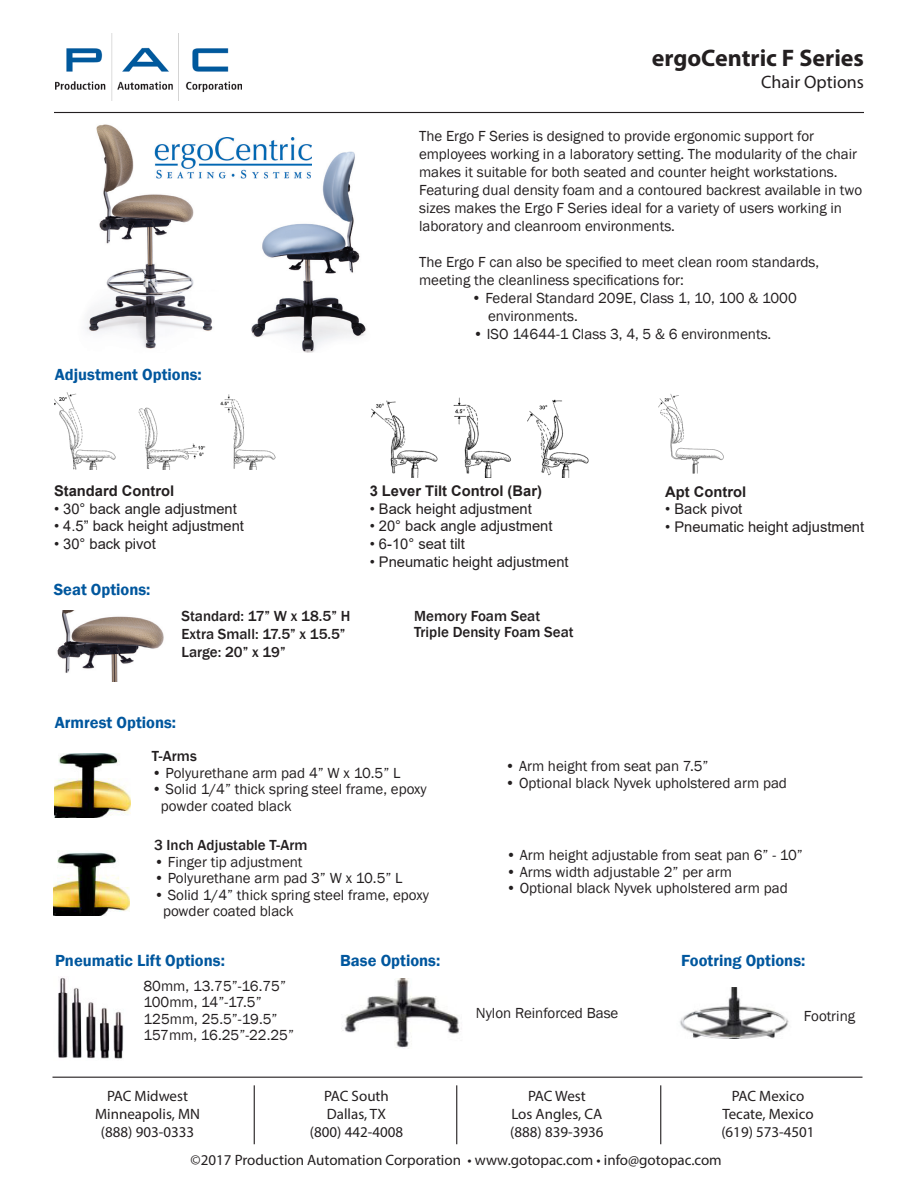
<style>
.page{position:relative;width:918px;height:1188px;background:#fff}
.page>*{position:absolute;margin:0;border:0;box-sizing:border-box;transform-origin:0 0}
.t1{font:700 24px "Myriad Pro";color:#231f20}
.t2{font:18px "Myriad Pro";color:#231f20}
.t3{font:600 16.5px "Franklin Gothic";color:#00579e}
.t4{font:15px/18px "Franklin Gothic";color:#231f20}
.t5{font:15px/18px "Myriad Pro";color:#231f20;text-align:center}
.t6{font:500 15px "Franklin Gothic";color:#231f20}
.t7{font:14.7px "Arial";color:#231f20}
.t8{font:700 14.7px "Arial";color:#231f20}
</style>
<div class="page">
<img style="left:56px;top:33px;width:185px;height:68px">
<hr style="left:54px;top:112px;width:810px;height:1px;background:#231f20">
<hr style="left:52px;top:1077px;width:810px;height:1px;background:#231f20">
<hr style="left:254px;top:1085px;width:1px;height:59px;background:#231f20">
<hr style="left:456px;top:1085px;width:1px;height:59px;background:#231f20">
<hr style="left:660px;top:1085px;width:1px;height:59px;background:#231f20">
<img style="left:86px;top:124px;width:127px;height:225px">
<img style="left:251px;top:152px;width:115px;height:201px">
<img style="left:155px;top:138px;width:156px;height:43px">
<img style="left:54px;top:852px;width:76px;height:64px">
<img style="left:55px;top:754px;width:76px;height:63px">
<img style="left:658px;top:394px;width:66px;height:80px">
<img style="left:371px;top:397px;width:218px;height:80px">
<img style="left:54px;top:392px;width:222px;height:78px">
<img style="left:342px;top:979px;width:118px;height:69px">
<img style="left:58px;top:977px;width:66px;height:82px">
<img style="left:679px;top:987px;width:110px;height:52px">
<img style="left:57px;top:611px;width:107px;height:71px">
<p class="t1" style="left:652px;top:42px;width:214px">ergoCentric F Series</p>
<p class="t2" style="left:761px;top:70px;width:104px">Chair Options</p>
<p class="t3" style="left:55px;top:364px;width:149px">Adjustment Options:</p>
<p class="t4" style="left:419px;top:127px;width:445px">The Ergo F Series is designed to provide ergonomic support for employees working in a laboratory setting. The modularity of the chair makes it suitable for both seated and counter height workstations.<br>Featuring dual density foam and a contoured backrest available in two sizes makes the Ergo F Series ideal for a variety of users working in laboratory and cleanroom environments.</p>
<p class="t4" style="left:419px;top:253px;width:402px">The Ergo F can also be specified to meet clean room standards, meeting the cleanliness specifications for:</p>
<p class="t4" style="left:488px;top:289px;width:310px;text-indent:-16px">• Federal Standard 209E, Class 1, 10, 100 &amp; 1000 environments.</p>
<p class="t4" style="left:473px;top:325px;width:300px">• ISO 14644-1 Class 3, 4, 5 &amp; 6 environments.</p>
<p class="t8" style="left:54px;top:480px;width:122px">Standard Control</p>
<p class="t7" style="left:54px;top:498px;width:184px">• 30° back angle adjustment</p>
<p class="t7" style="left:54px;top:516px;width:192px">• 4.5” back height adjustment</p>
<p class="t7" style="left:54px;top:534px;width:103px">• 30° back pivot</p>
<p class="t3" style="left:54px;top:579px;width:98px">Seat Options:</p>
<p class="t6" style="left:182px;top:607px;width:170px">Standard: 17” W x 18.5” H</p>
<p class="t6" style="left:182px;top:625px;width:165px">Extra Small: 17.5” x 15.5”</p>
<p class="t6" style="left:182px;top:643px;width:106px">Large: 20” x 19”</p>
<p class="t8" style="left:370px;top:481px;width:174px">3 Lever Tilt Control (Bar)</p>
<p class="t7" style="left:370px;top:499px;width:164px">• Back height adjustment</p>
<p class="t7" style="left:370px;top:516px;width:184px">• 20° back angle adjustment</p>
<p class="t7" style="left:370px;top:534px;width:97px">• 6-10° seat tilt</p>
<p class="t7" style="left:370px;top:552px;width:201px">• Pneumatic height adjustment</p>
<p class="t6" style="left:414px;top:606px;width:128px">Memory Foam Seat</p>
<p class="t6" style="left:414px;top:623px;width:161px">Triple Density Foam Seat</p>
<p class="t3" style="left:55px;top:712px;width:123px">Armrest Options:</p>
<p class="t8" style="left:665px;top:481px;width:82px">Apt Control</p>
<p class="t7" style="left:665px;top:499px;width:79px">• Back pivot</p>
<p class="t7" style="left:665px;top:517px;width:201px">• Pneumatic height adjustment</p>
<p class="t6" style="left:152px;top:747px;width:46px">T-Arms</p>
<p class="t4" style="left:152px;top:764px;width:250px">• Polyurethane arm pad 4” W x 10.5” L</p>
<p class="t4" style="left:152px;top:781px;width:276px">• Solid 1/4” thick spring steel frame, epoxy</p>
<p class="t4" style="left:161px;top:797px;width:132px">powder coated black</p>
<p class="t6" style="left:154px;top:836px;width:155px">3 Inch Adjustable T-Arm</p>
<p class="t4" style="left:154px;top:853px;width:150px">• Finger tip adjustment</p>
<p class="t4" style="left:154px;top:869px;width:250px">• Polyurethane arm pad 3” W x 10.5” L</p>
<p class="t4" style="left:163px;top:887px;width:267px;line-height:16.5px;text-indent:-9px">• Solid 1/4” thick spring steel frame, epoxy powder coated black</p>
<p class="t4" style="left:505px;top:757px;width:205px">• Arm height from seat pan 7.5”</p>
<p class="t4" style="left:505px;top:774px;width:283px">• Optional black Nyvek upholstered arm pad</p>
<p class="t4" style="left:506px;top:847px;width:298px">• Arm height adjustable from seat pan 6” - 10”</p>
<p class="t4" style="left:506px;top:863px;width:227px">• Arms width adjustable 2” per arm</p>
<p class="t4" style="left:506px;top:880px;width:283px">• Optional black Nyvek upholstered arm pad</p>
<p class="t3" style="left:55px;top:950px;width:171px">Pneumatic Lift Options:</p>
<p class="t4" style="left:144px;top:977px;width:144px">80mm, 13.75”-16.75”</p>
<p class="t4" style="left:144px;top:994px;width:120px">100mm, 14”-17.5”</p>
<p class="t4" style="left:144px;top:1010px;width:136px">125mm, 25.5”-19.5”</p>
<p class="t4" style="left:144px;top:1027px;width:152px">157mm, 16.25”-22.25”</p>
<p class="t3" style="left:340px;top:951px;width:102px">Base Options:</p>
<p class="t3" style="left:681px;top:951px;width:126px">Footring Options:</p>
<p class="t4" style="left:476px;top:1005px;width:144px">Nylon Reinforced Base</p>
<p class="t4" style="left:804px;top:1007px;width:53px">Footring</p>
<p class="t5" style="left:95px;top:1087px;width:106px">PAC Midwest<br>Minneapolis, MN (888) 903-0333</p>
<p class="t5" style="left:310px;top:1087px;width:95px">PAC South<br>Dallas, TX (800) 442-4008</p>
<p class="t5" style="left:510px;top:1087px;width:95px">PAC West<br>Los Angles, CA (888) 839-3936</p>
<p class="t5" style="left:721px;top:1087px;width:95px">PAC Mexico<br>Tecate, Mexico (619) 573-4501</p>
<p class="t5" style="left:191px;top:1151px;width:533px">©2017 Production Automation Corporation • www.gotopac.com • info@gotopac.com</p>
</div>
